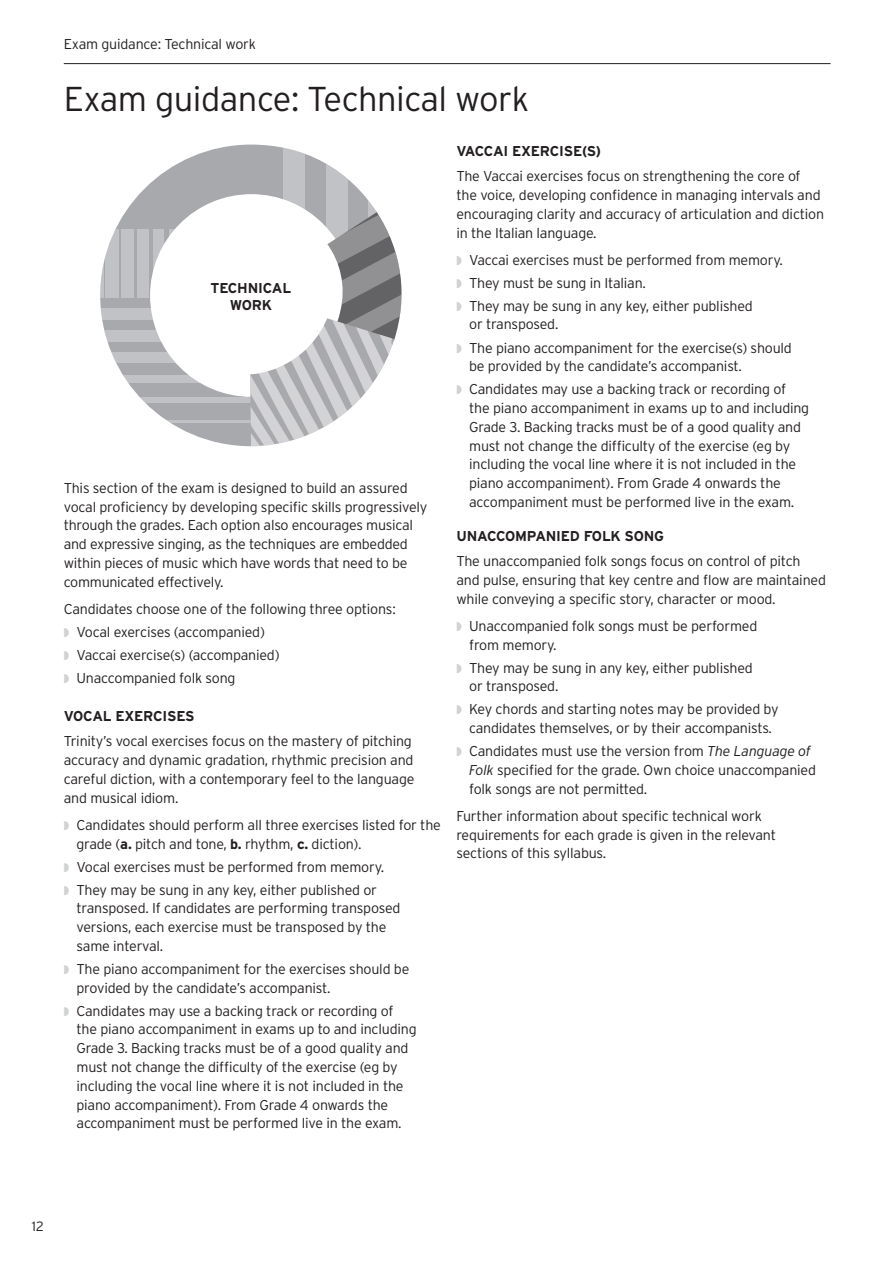
<style>
.page{position:relative;width:893px;height:1263px;background:#fff}
.page>*{position:absolute;margin:0;border:0;box-sizing:border-box;transform-origin:0 0}
.t1{font:300 34.5px "Interstate";letter-spacing:-.015em;color:#231f20}
.t2{font:300 14.25px/18.8px "Interstate";letter-spacing:-.015em;color:#231f20}
.t3{font:700 14.25px/17.2px "Interstate";letter-spacing:-.015em;color:#231f20;text-align:center}
.t4{font:300 13.5px "Interstate";color:#231f20}
.s1{color:#d1d2d4}
.s2{font-weight:700}
.s3{font-style:italic}
</style>
<div class="page">
<svg style="left:100px;top:145px;width:254px;height:253px;fill:#a8a9ad"></svg>
<div style="left:121px;top:229px;width:13px;height:68px;background:#c1c2c5"></div>
<div style="left:137px;top:229px;width:12px;height:68px;background:#c1c2c5"></div>
<svg style="left:100px;top:229px;width:4px;height:68px"></svg>
<svg style="left:105px;top:229px;width:14px;height:68px"></svg>
<div style="left:100px;top:308px;width:205px;height:11px;background:#c1c2c5"></div>
<svg style="left:100px;top:352px;width:40px;height:11px"></svg>
<svg style="left:100px;top:330px;width:40px;height:11px"></svg>
<svg style="left:100px;top:375px;width:40px;height:8px"></svg>
<svg style="left:284px;top:145px;width:21px;height:40px"></svg>
<svg style="left:326px;top:145px;width:21px;height:40px"></svg>
<svg style="left:140px;top:185px;width:262px;height:261px"></svg>
<hr style="left:64px;top:63px;width:767px;height:1px;background:#231f20">
<p class="t2" style="left:64px;top:34px;width:194px">Exam guidance: Technical work</p>
<h1 class="t1" style="left:64px;top:79px;width:467px">Exam guidance: Technical work</h1>
<p class="t3" style="left:211px;top:279px;width:82px">TECHNICAL<br>WORK</p>
<p class="t2" style="left:64px;top:478px;width:365px">This section of the exam is designed to build an assured vocal proficiency by developing specific skills progressively through the grades. Each option also encourages musical and expressive singing, as the techniques are embedded within pieces of music which have words that need to be communicated effectively.</p>
<p class="t2" style="left:64px;top:597px;width:334px;line-height:23px">Candidates choose one of the following three options: <span class="s1">◗</span> Vocal exercises (accompanied)<br><span class="s1">◗</span> Vaccai exercise(s) (accompanied)<br><span class="s1">◗</span> Unaccompanied folk song</p>
<p class="t3" style="left:64px;top:707px;width:132px">VOCAL EXERCISES</p>
<p class="t2" style="left:64px;top:732px;width:352px">Trinity’s vocal exercises focus on the mastery of pitching accuracy and dynamic gradation, rhythmic precision and careful diction, with a contemporary feel to the language and musical idiom.</p>
<p class="t2" style="left:77px;top:815px;width:366px;text-indent:-13px"><span class="s1">◗</span> Candidates should perform all three exercises listed for the grade (<span class="s2">a.</span> pitch and tone, <span class="s2">b.</span> rhythm, <span class="s2">c.</span> diction).</p>
<p class="t2" style="left:64px;top:855px;width:322px;line-height:23px"><span class="s1">◗</span> Vocal exercises must be performed from memory. <span class="s1">◗</span> They may be sung in any key, either published or</p>
<p class="t2" style="left:77px;top:899px;width:325px">transposed. If candidates are performing transposed versions, each exercise must be transposed by the same interval.</p>
<p class="t2" style="left:77px;top:959px;width:334px;text-indent:-13px"><span class="s1">◗</span> The piano accompaniment for the exercises should be provided by the candidate’s accompanist.</p>
<p class="t2" style="left:77px;top:1001px;width:342px;text-indent:-13px"><span class="s1">◗</span> Candidates may use a backing track or recording of the piano accompaniment in exams up to and including Grade 3. Backing tracks must be of a good quality and must not change the difficulty of the exercise (eg by including the vocal line where it is not included in the piano accompaniment). From Grade 4 onwards the accompaniment must be performed live in the exam.</p>
<p class="t3" style="left:456px;top:142px;width:146px">VACCAI EXERCISE(S)</p>
<p class="t2" style="left:456px;top:167px;width:369px">The Vaccai exercises focus on strengthening the core of the voice, developing confidence in managing intervals and encouraging clarity and accuracy of articulation and diction in the Italian language.</p>
<p class="t2" style="left:456px;top:248px;width:328px;line-height:23px"><span class="s1">◗</span> Vaccai exercises must be performed from memory. <span class="s1">◗</span> They must be sung in Italian.<br><span class="s1">◗</span> They may be sung in any key, either published</p>
<p class="t2" style="left:456px;top:313px;width:337px;line-height:23px;text-indent:13px">or transposed.<br><span class="s1">◗</span> The piano accompaniment for the exercise(s) should</p>
<p class="t2" style="left:456px;top:355px;width:331px;line-height:23px;text-indent:13px">be provided by the candidate’s accompanist.<br><span class="s1">◗</span> Candidates may use a backing track or recording of</p>
<p class="t2" style="left:469px;top:398px;width:342px">the piano accompaniment in exams up to and including Grade 3. Backing tracks must be of a good quality and must not change the difficulty of the exercise (eg by including the vocal line where it is not included in the piano accompaniment). From Grade 4 onwards the accompaniment must be performed live in the exam.</p>
<p class="t3" style="left:456px;top:527px;width:209px">UNACCOMPANIED FOLK SONG</p>
<p class="t2" style="left:456px;top:552px;width:371px">The unaccompanied folk songs focus on control of pitch and pulse, ensuring that key centre and flow are maintained while conveying a specific story, character or mood.</p>
<p class="t2" style="left:469px;top:616px;width:290px;text-indent:-13px"><span class="s1">◗</span> Unaccompanied folk songs must be performed from memory.</p>
<p class="t2" style="left:469px;top:658px;width:285px;text-indent:-13px"><span class="s1">◗</span> They may be sung in any key, either published or transposed.</p>
<p class="t2" style="left:456px;top:700px;width:324px;text-align:center"><span class="s1">◗</span> Key chords and starting notes may be provided by candidates themselves, or by their accompanists.</p>
<p class="t2" style="left:469px;top:742px;width:348px;text-indent:-13px"><span class="s1">◗</span> Candidates must use the version from <span class="s3">The Language of<br>Folk</span> specified for the grade. Own choice unaccompanied folk songs are not permitted.</p>
<p class="t2" style="left:456px;top:806px;width:321px">Further information about specific technical work requirements for each grade is given in the relevant sections of this syllabus.</p>
<p class="t4" style="left:32px;top:1219px;width:13px">12</p>
</div>
